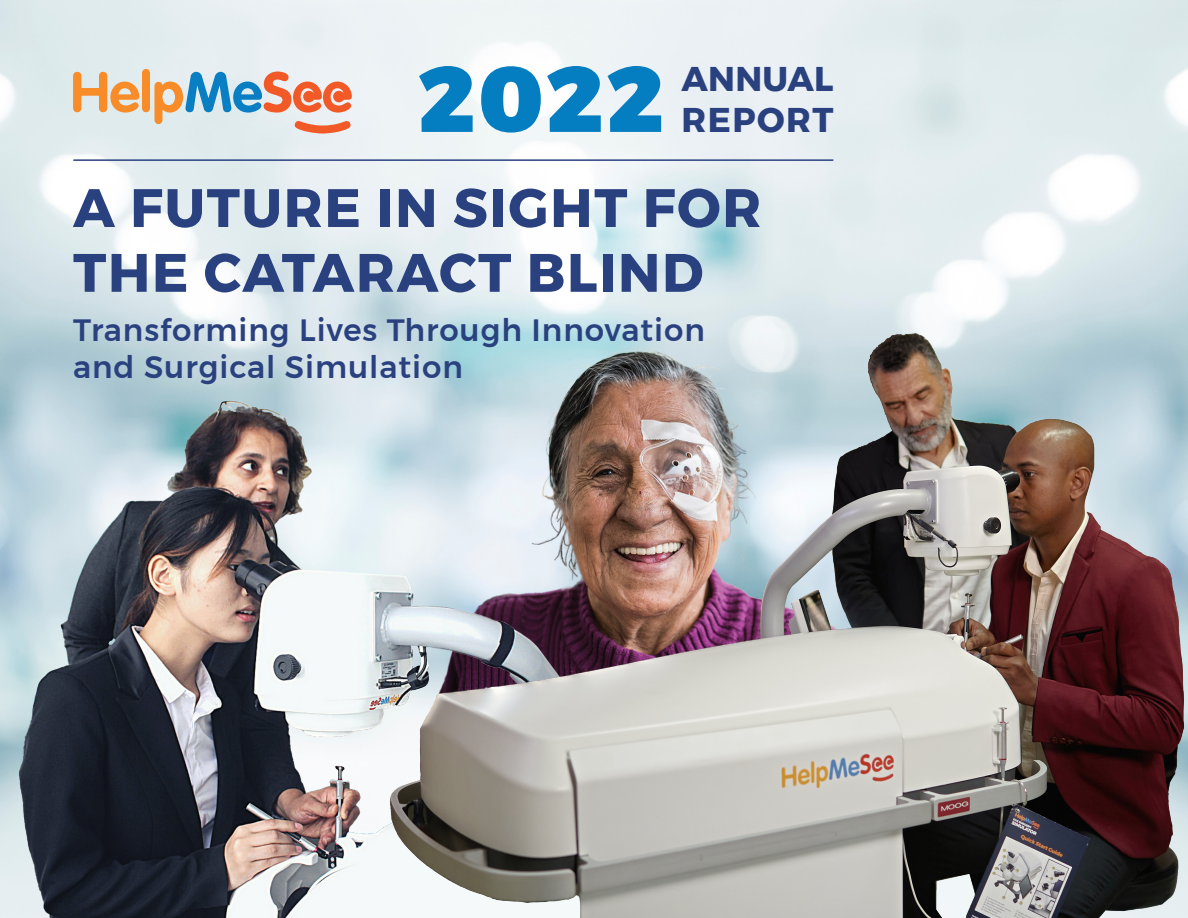
<style>
.page{position:relative;width:1188px;height:918px;background:#fff}
.page>*{position:absolute;margin:0;border:0;box-sizing:border-box;transform-origin:0 0}
.t1{font:900 92.7px "Montserrat";color:#057dc1}
.t2{font:700 54px/64.8px "Montserrat";letter-spacing:.03em;color:#2a417f}
.t3{font:700 34.2px "Montserrat";letter-spacing:.025em;color:#2a417f}
.t4{font:500 30.75px/36.9px "Montserrat";letter-spacing:.03em;color:#2a417f}
</style>
<div class="page">
<svg style="left:73px;top:72px;width:66px;height:41px;background:#ebbb8a"></svg>
<div style="left:142px;top:69px;width:8px;height:43px;background:#f78c29;border-radius:4px"></div>
<svg style="left:154px;top:72px;width:198px;height:62px;background:#cabdb8"></svg>
<img style="left:0;top:390px;width:206px;height:528px">
<img style="left:206px;top:211px;width:982px;height:707px">
<hr style="left:73px;top:159px;width:760px;height:2px;background:#2a417f">
<p class="t1" style="left:418px;top:23px;width:248px">2022</p>
<p class="t3" style="left:682px;top:51px;width:154px">ANNUAL</p>
<p class="t3" style="left:682px;top:92px;width:154px">REPORT</p>
<p class="t2" style="left:73px;top:176px;width:690px">A FUTURE IN SIGHT FOR<br>THE CATARACT BLIND</p>
<p class="t4" style="left:73px;top:312px;width:633px">Transforming Lives Through Innovation and Surgical Simulation</p>
</div>
